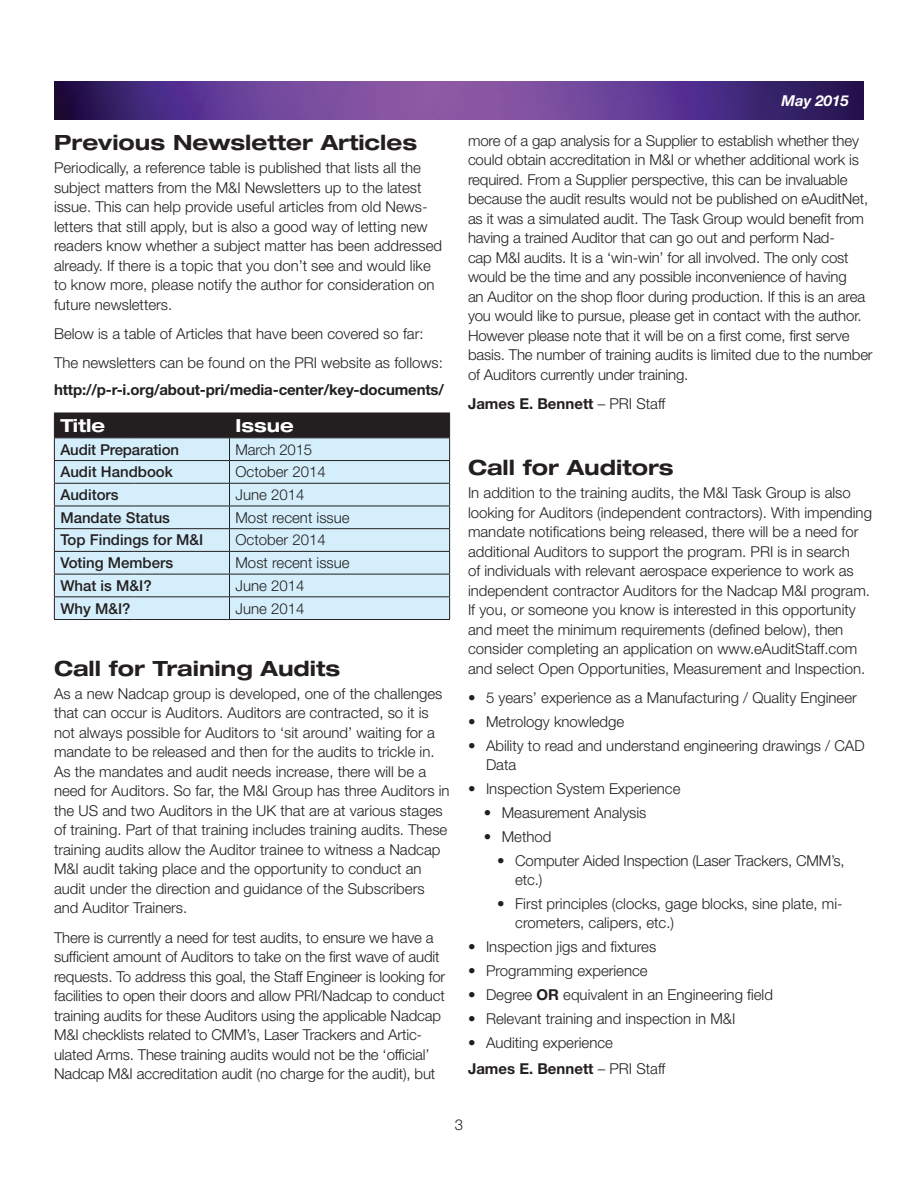
<style>
.page{position:relative;width:918px;height:1188px;background:#fff}
.page>*{position:absolute;margin:0;border:0;box-sizing:border-box;transform-origin:0 0}
.t1{font:700 expanded 21px "Helvetica Neue LT Std";color:#231f20}
.t2{font:700 expanded 18px "Helvetica Neue LT Std";color:#fff}
.t3{font:300 15px/19.5px "Helvetica Neue LT Std";color:#231f20}
.t4{font:500 15px "Helvetica Neue LT Std";color:#231f20}
.t5{font:700 15px "Helvetica Neue LT Std";letter-spacing:-.01em;color:#231f20}
.t6{font:italic 700 15px "Helvetica Neue LT Std";color:#fff}
.s1{font-weight:300}
.s2{font-weight:700}
</style>
<div class="page">
<img style="left:54px;top:81px;width:810px;height:39px">
<svg style="left:54px;top:413px;width:396px;height:206px;background:#bad0da"></svg>
<hr style="left:54px;top:483px;width:80px;height:1px;background:#231f20">
<hr style="left:134px;top:483px;width:96px;height:1px;background:#231f20">
<hr style="left:54px;top:506px;width:80px;height:1px;background:#231f20">
<hr style="left:134px;top:506px;width:96px;height:1px;background:#231f20">
<hr style="left:54px;top:528px;width:80px;height:1px;background:#231f20">
<hr style="left:134px;top:528px;width:96px;height:1px;background:#231f20">
<hr style="left:54px;top:551px;width:80px;height:1px;background:#231f20">
<hr style="left:134px;top:551px;width:96px;height:1px;background:#231f20">
<hr style="left:54px;top:574px;width:80px;height:1px;background:#231f20">
<hr style="left:134px;top:574px;width:96px;height:1px;background:#231f20">
<hr style="left:54px;top:596px;width:80px;height:1px;background:#231f20">
<hr style="left:134px;top:596px;width:96px;height:1px;background:#231f20">
<hr style="left:54px;top:619px;width:80px;height:1px;background:#231f20">
<hr style="left:134px;top:619px;width:96px;height:1px;background:#231f20">
<hr style="left:230px;top:483px;width:220px;height:1px;background:#231f20">
<hr style="left:230px;top:506px;width:220px;height:1px;background:#231f20">
<hr style="left:230px;top:528px;width:220px;height:1px;background:#231f20">
<hr style="left:230px;top:551px;width:220px;height:1px;background:#231f20">
<hr style="left:230px;top:574px;width:220px;height:1px;background:#231f20">
<hr style="left:230px;top:596px;width:220px;height:1px;background:#231f20">
<hr style="left:230px;top:619px;width:220px;height:1px;background:#231f20">
<h1 class="t1" style="left:54px;top:129px;width:365px">Previous Newsletter Articles</h1>
<p class="t3" style="left:54px;top:158px;width:390px">Periodically, a reference table is published that lists all the subject matters from the M&amp;I Newsletters up to the latest issue. This can help provide useful articles from old News&shy;letters that still apply, but is also a good way of letting new readers know whether a subject matter has been addressed already. If there is a topic that you don’t see and would like to know more, please notify the author for consideration on future newsletters.</p>
<p class="t3" style="left:54px;top:319px;width:390px;line-height:29.5px">Below is a table of Articles that have been covered so far:<br>The newsletters can be found on the PRI website as follows:</p>
<p class="t5" style="left:54px;top:380px;width:392px">http://p-r-i.org/about-pri/media-center/key-documents/</p>
<p class="t2" style="left:60px;top:414px;width:46px">Title</p>
<p class="t2" style="left:235px;top:414px;width:60px">Issue</p>
<p class="t4" style="left:60px;top:440px;width:120px">Audit Preparation</p>
<p class="t3" style="left:236px;top:439px;width:78px">March 2015</p>
<p class="t4" style="left:60px;top:463px;width:114px">Audit Handbook</p>
<p class="t3" style="left:236px;top:462px;width:92px">October 2014</p>
<p class="t4" style="left:60px;top:486px;width:60px">Auditors</p>
<p class="t3" style="left:236px;top:485px;width:70px">June 2014</p>
<p class="t4" style="left:60px;top:508px;width:111px">Mandate Status</p>
<p class="t3" style="left:236px;top:507px;width:116px">Most recent issue</p>
<p class="t4" style="left:60px;top:531px;width:145px">Top Findings for M&amp;I</p>
<p class="t3" style="left:236px;top:530px;width:92px">October 2014</p>
<p class="t4" style="left:60px;top:554px;width:114px">Voting Members</p>
<p class="t3" style="left:236px;top:553px;width:116px">Most recent issue</p>
<p class="t4" style="left:60px;top:577px;width:93px">What is M&amp;I?</p>
<p class="t3" style="left:236px;top:575px;width:70px">June 2014</p>
<p class="t4" style="left:60px;top:599px;width:72px">Why M&amp;I?</p>
<p class="t3" style="left:236px;top:598px;width:70px">June 2014</p>
<h1 class="t1" style="left:54px;top:655px;width:288px">Call for Training Audits</h1>
<p class="t3" style="left:54px;top:683px;width:397px">As a new Nadcap group is developed, one of the challenges that can occur is Auditors. Auditors are contracted, so it is not always possible for Auditors to ‘sit around’ waiting for a mandate to be released and then for the audits to trickle in.<br>As the mandates and audit needs increase, there will be a need for Auditors. So far, the M&amp;I Group has three Auditors in the US and two Auditors in the UK that are at various stages of training. Part of that training includes training audits. These training audits allow the Auditor trainee to witness a Nadcap M&amp;I audit taking place and the opportunity to conduct an audit under the direction and guidance of the Subscribers and Auditor Trainers.</p>
<p class="t3" style="left:54px;top:927px;width:393px">There is currently a need for test audits, to ensure we have a sufficient amount of Auditors to take on the first wave of audit requests. To address this goal, the Staff Engineer is looking for facilities to open their doors and allow PRI/Nadcap to conduct training audits for these Auditors using the applicable Nadcap M&amp;I checklists related to CMM’s, Laser Trackers and Artic&shy;ulated Arms. These training audits would not be the ‘official’ Nadcap M&amp;I accreditation audit (no charge for the audit), but</p>
<p class="t6" style="left:781px;top:91px;width:69px">May 2015</p>
<p class="t3" style="left:468px;top:130px;width:406px">more of a gap analysis for a Supplier to establish whether they could obtain accreditation in M&amp;I or whether additional work is required. From a Supplier perspective, this can be invaluable because the audit results would not be published on eAuditNet, as it was a simulated audit. The Task Group would benefit from having a trained Auditor that can go out and perform Nad-<br>cap M&amp;I audits. It is a ‘win-win’ for all involved. The only cost would be the time and any possible inconvenience of having<br>an Auditor on the shop floor during production. If this is an area you would like to pursue, please get in contact with the author.<br>However please note that it will be on a first come, first serve basis. The number of training audits is limited due to the number of Auditors currently under training.</p>
<p class="t5" style="left:468px;top:395px;width:199px">James E. Bennett <span class="s1">– PRI Staff</span></p>
<h1 class="t1" style="left:468px;top:455px;width:207px">Call for Auditors</h1>
<p class="t3" style="left:468px;top:483px;width:406px">In addition to the training audits, the M&amp;I Task Group is also looking for Auditors (independent contractors). With impending mandate notifications being released, there will be a need for additional Auditors to support the program. PRI is in search<br>of individuals with relevant aerospace experience to work as independent contractor Auditors for the Nadcap M&amp;I program.<br>If you, or someone you know is interested in this opportunity and meet the minimum requirements (defined below), then consider completing an application on www.eAuditStaff.com and select Open Opportunities, Measurement and Inspection.</p>
<p class="t3" style="left:468px;top:688px;width:390px">• 5 years’ experience as a Manufacturing / Quality Engineer</p>
<p class="t3" style="left:468px;top:712px;width:158px">• Metrology knowledge</p>
<p class="t3" style="left:486px;top:735px;width:380px;text-indent:-18px">• Ability to read and understand engineering drawings / CAD<br>Data</p>
<p class="t3" style="left:468px;top:779px;width:214px">• Inspection System Experience</p>
<p class="t3" style="left:484px;top:803px;width:164px">• Measurement Analysis</p>
<p class="t3" style="left:484px;top:826px;width:69px">• Method</p>
<p class="t3" style="left:515px;top:850px;width:331px;text-indent:-18px">• Computer Aided Inspection (Laser Trackers, CMM’s, etc.)</p>
<p class="t3" style="left:515px;top:894px;width:329px;text-indent:-18px">• First principles (clocks, gage blocks, sine plate, mi&shy;crometers, calipers, etc.)</p>
<p class="t3" style="left:468px;top:937px;width:190px">• Inspection jigs and fixtures</p>
<p class="t3" style="left:468px;top:961px;width:181px">• Programming experience</p>
<p class="t3" style="left:468px;top:985px;width:307px">• Degree <span class="s2">OR</span> equivalent in an Engineering field</p>
<p class="t3" style="left:468px;top:1008px;width:269px">• Relevant training and inspection in M&amp;I</p>
<p class="t3" style="left:468px;top:1029px;width:199px;line-height:26.2px">• Auditing experience<br><span class="s2">James E. Bennett</span> – PRI Staff</p>
<p class="t3" style="left:455px;top:1115px;width:10px">3</p>
</div>
